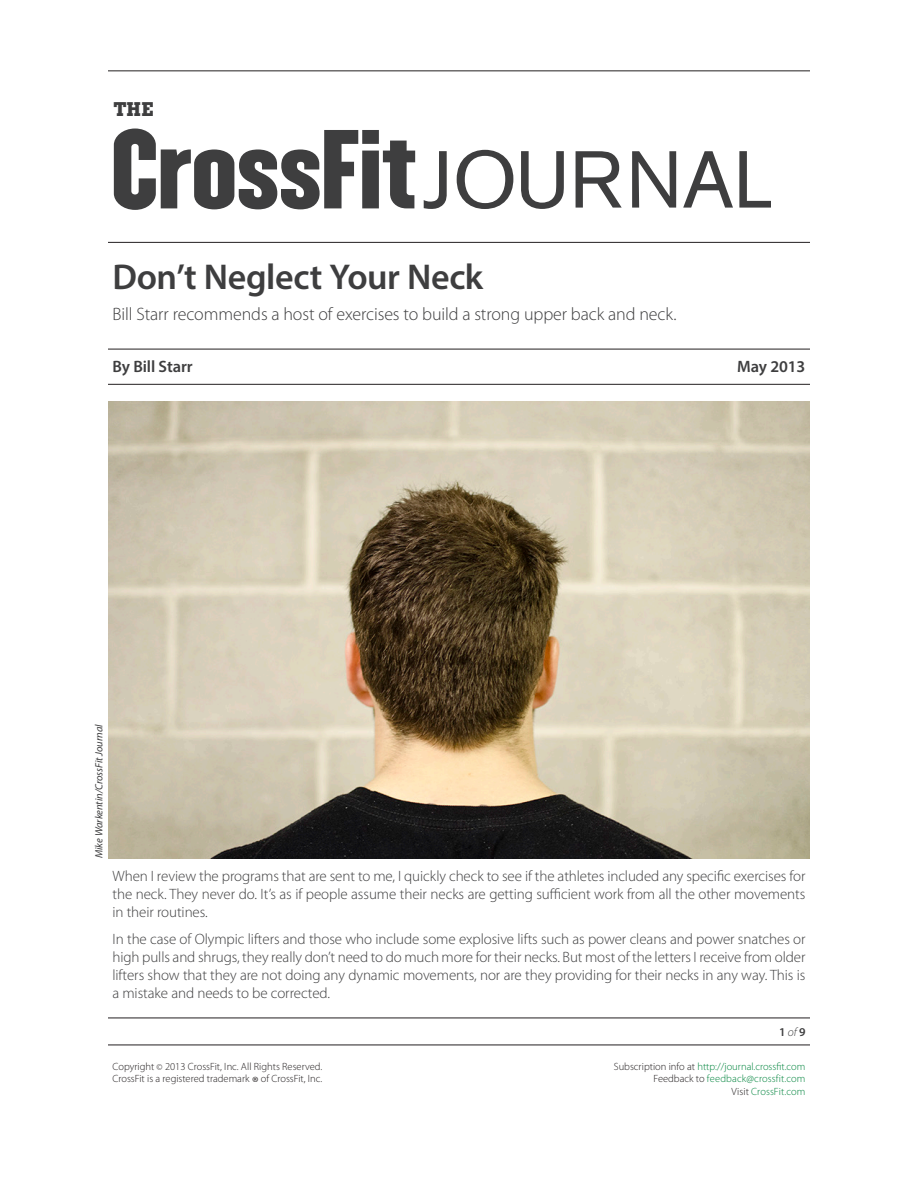
<style>
.page{position:relative;width:918px;height:1188px;background:#fff}
.page>*{position:absolute;margin:0;border:0;box-sizing:border-box;transform-origin:0 0}
.t1{font:79.8px "Akzidenz Grotesk BE";color:#3e3e3f}
.Headline{font:600 36px "Myriad Pro";letter-spacing:-.01em;color:#3e3e3f}
.t2{font:700 19.65px "Boton";color:#3e3e3f}
.Sub_Head{font:300 18px "Myriad Pro";letter-spacing:-.005em;color:#3e3e3f}
.Byline{font:600 16.5px "Myriad Pro";letter-spacing:-.005em;color:#3e3e3f}
.Dateline{font:600 16.5px "Myriad Pro";letter-spacing:-.005em;color:#3e3e3f}
.Body_Copy{font:300 15px/18px "Myriad Pro";letter-spacing:-.005em;color:#3e3e3f;text-align:justify}
.t3{font:600 12px "Myriad Pro";color:#3e3e3f}
.Copyright_Correct{font:300 10.5px "Myriad Pro";color:#00843d}
.Copyright_Correct-2{font:300 10.5px/12px "Myriad Pro";color:#231f20}
.Photo_Credits{font:italic 10.5px "Myriad Pro";letter-spacing:-.005em;color:#3e3e3f}
.s1{font-weight:300;font-style:italic}
.s2{font-size:9px}
.s3{font-size:16.5px}
.s4{color:#231f20}
</style>
<div class="page">
<hr style="left:108px;top:1018px;width:702px;height:1px;background:#231f20">
<hr style="left:108px;top:1045px;width:702px;height:1px;background:#231f20">
<svg style="left:114px;top:129px;width:301px;height:81px"></svg>
<hr style="left:108px;top:242px;width:702px;height:1px;background:#231f20">
<hr style="left:108px;top:71px;width:702px;height:1px;background:#231f20">
<hr style="left:108px;top:349px;width:702px;height:1px;background:#231f20">
<hr style="left:108px;top:384px;width:702px;height:1px;background:#231f20">
<img style="left:108px;top:402px;width:702px;height:457px">
<h3 class="t2" style="left:114px;top:98px;width:41px">THE</h3>
<h1 class="t1" style="left:423px;top:132px;width:354px">JOURNAL</h1>
<p class="Headline" style="left:112px;top:254px;width:372px">Don’t Neglect Your Neck</p>
<p class="Sub_Head" style="left:112px;top:304px;width:566px">Bill Starr recommends a host of exercises to build a strong upper back and neck.</p>
<p class="Byline" style="left:112px;top:356px;width:82px">By Bill Starr</p>
<p class="Dateline" style="left:737px;top:356px;width:70px">May 2013</p>
<p class="Photo_Credits" style="left:92px;top:858px;width:135px;rotate:-90deg">Mike Warkentin/CrossFit Journal</p>
<p class="Body_Copy" style="left:112px;top:867px;width:694px">When I review the programs that are sent to me, I quickly check to see if the athletes included any specific exercises for the neck. They never do. It’s as if people assume their necks are getting sufficient work from all the other movements in their routines.</p>
<p class="Body_Copy" style="left:112px;top:930px;width:695px">In the case of Olympic lifters and those who include some explosive lifts such as power cleans and power snatches or high pulls and shrugs, they really don’t need to do much more for their necks. But most of the letters I receive from older lifters show that they are not doing any dynamic movements, nor are they providing for their necks in any way. This is a mistake and needs to be corrected.</p>
<p class="t3" style="left:779px;top:1024px;width:28px">1 <span class="s1">of</span> 9</p>
<p class="Copyright_Correct-2" style="left:112px;top:1061px;width:211px">Copyright <span class="s2">©</span> 2013 CrossFit, Inc. All Rights Reserved.<br>CrossFit is a registered trademark <span class="s3">®</span> of CrossFit, Inc.</p>
<p class="Copyright_Correct" style="left:614px;top:1061px;width:193px"><span class="s4">Subscription info at</span> http://journal.crossfit.com</p>
<p class="Copyright_Correct" style="left:654px;top:1073px;width:153px"><span class="s4">Feedback to</span> feedback@crossfit.com</p>
<p class="Copyright_Correct" style="left:732px;top:1086px;width:75px"><span class="s4">Visit</span> CrossFit.com</p>
</div>
